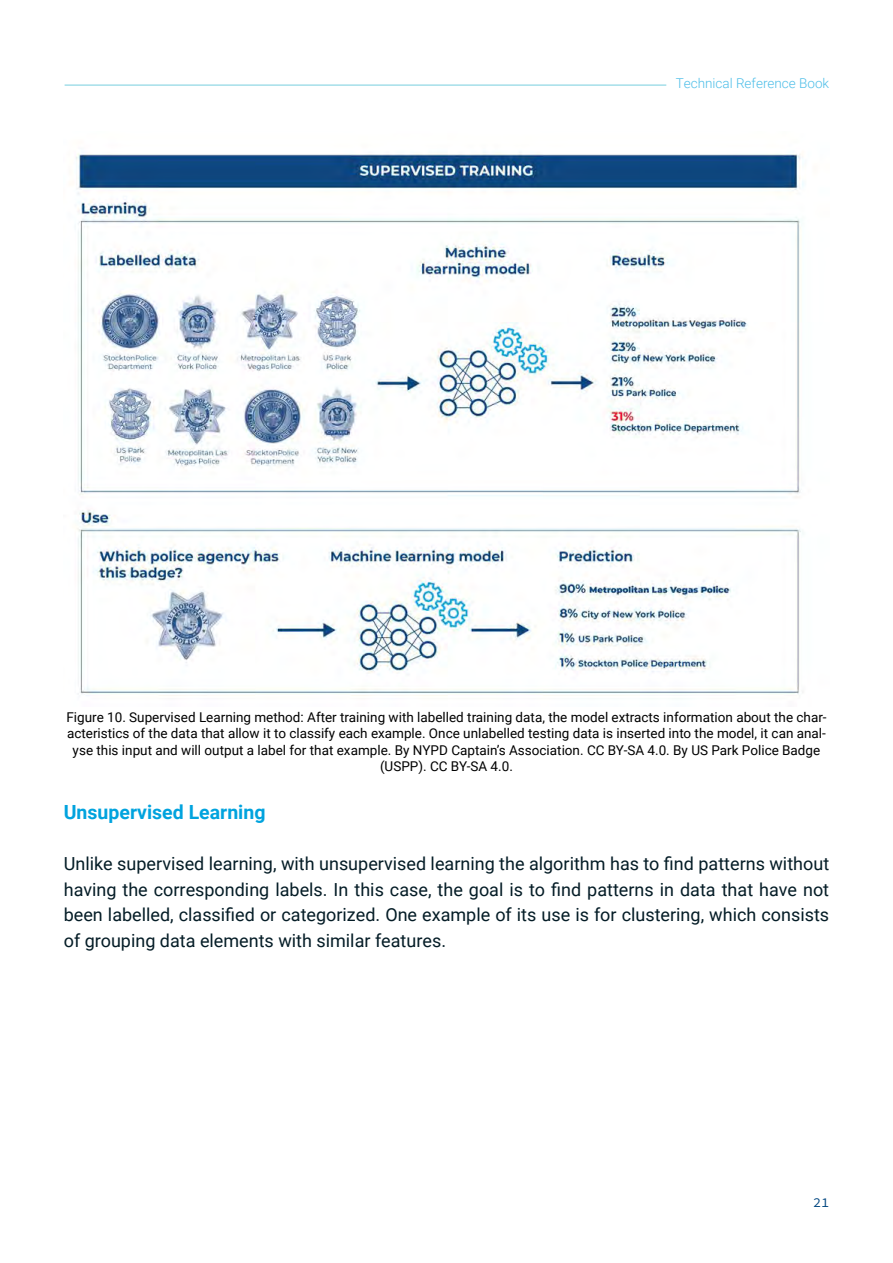
<style>
.page{position:relative;width:893px;height:1263px;background:#fff}
.page>*{position:absolute;margin:0;border:0;box-sizing:border-box;transform-origin:0 0}
.t1{font:700 19.5px "Roboto";color:#00a3de}
.t2{font:18px/25.5px "Roboto";color:#041c26;text-align:justify}
.t3{font:13.5px/16.2px "Roboto";color:#000;text-align:center}
.t4{font:300 13.5px "Roboto";color:#4dbee8}
.t5{font:13.5px "Source Code Pro";color:#004680}
</style>
<div class="page">
<hr style="left:65px;top:85px;width:601px;height:1px;background:#76cede">
<img style="left:76px;top:153px;width:728px;height:543px">
<p class="t4" style="left:676px;top:74px;width:155px">Technical Reference Book</p>
<p class="t3" style="left:66px;top:709px;width:762px">Figure 10. Supervised Learning method: After training with labelled training data, the model extracts information about the char&shy;acteristics of the data that allow it to classify each example. Once unlabelled testing data is inserted into the model, it can anal&shy;yse this input and will output a label for that example. By NYPD Captain’s Association. CC BY-SA 4.0. By US Park Police Badge (USPP). CC BY-SA 4.0.</p>
<h1 class="t1" style="left:64px;top:798px;width:203px">Unsupervised Learning</h1>
<p class="t2" style="left:64px;top:850px;width:767px">Unlike supervised learning, with unsupervised learning the algorithm has to find patterns without having the corresponding labels. In this case, the goal is to find patterns in data that have not been labelled, classified or categorized. One example of its use is for clustering, which consists of grouping data elements with similar features.</p>
<p class="t5" style="left:813px;top:1192px;width:18px">21</p>
</div>
